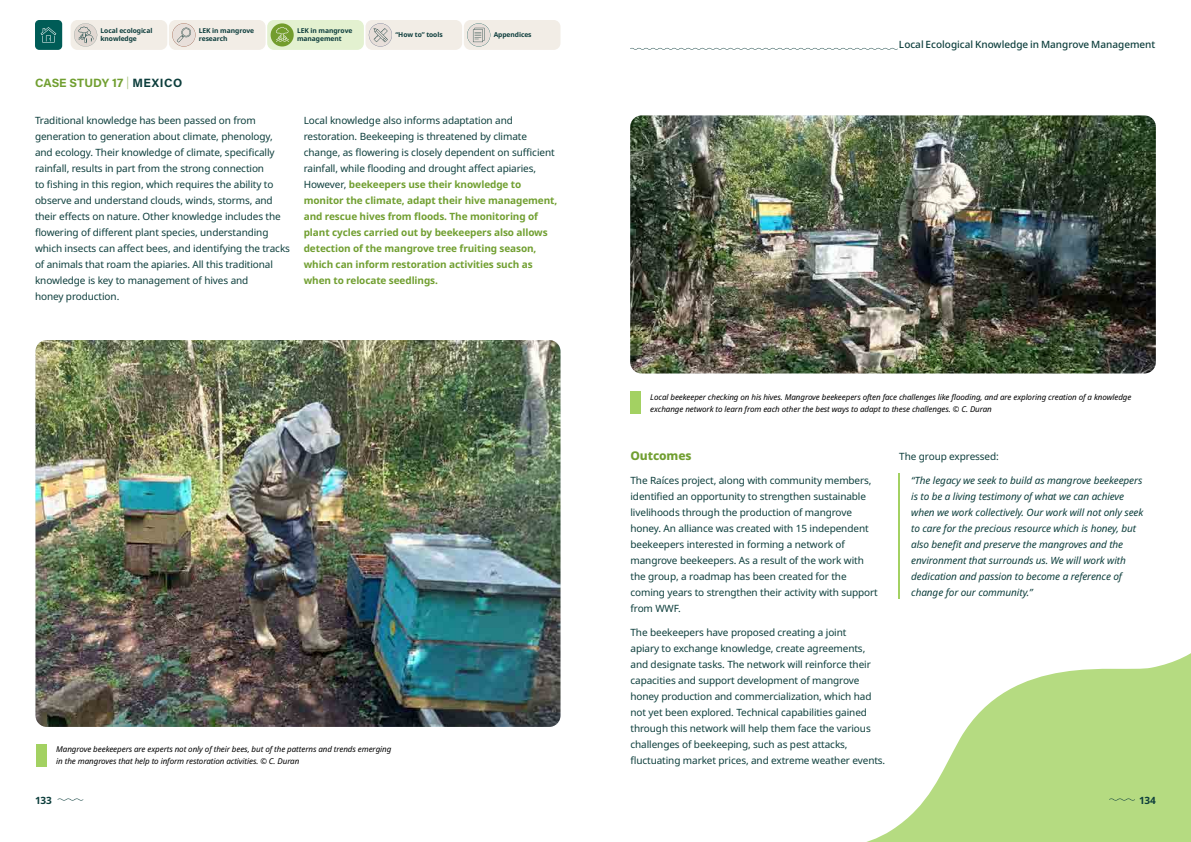
<style>
.page{position:relative;width:1191px;height:842px;background:#fff}
.page>*{position:absolute;margin:0;border:0;box-sizing:border-box;transform-origin:0 0}
.t1{font:700 12px "Acumin Pro";color:#719f31}
.t2{font:800 12px "Noto Sans";letter-spacing:-.01em;color:#719f31}
.t3{font:10px/16px "Noto Sans";letter-spacing:-.01em;color:#0d3e3c}
.t4{font:700 10px/16px "Noto Sans";letter-spacing:-.01em;color:#719f31}
.t5{font:italic 10px/16px "Noto Sans";letter-spacing:-.01em;color:#0d3e3c}
.t6{font:500 10px "Noto Sans";color:#0d3e3c}
.t7{font:700 10px "Noto Sans";letter-spacing:-.01em;color:#0d3e3c}
.t8{font:italic 8px/12px "Noto Sans";letter-spacing:-.01em;color:#000}
.t9{font:700 6.7px/7.7px "Noto Sans";letter-spacing:-.01em;color:#0d3d3c}
.s1{font-weight:300;color:#aac583}
.s2{color:#0d3e3c}
.s3{font-weight:400;color:#0d3e3c}
</style>
<div class="page">
<svg style="left:630px;top:48px;width:267px;height:2px"></svg>
<svg style="left:57px;top:798px;width:26px;height:2px"></svg>
<div style="left:35px;top:20px;width:27px;height:30px;background:#005c57;border-radius:4px"></div>
<svg style="left:41px;top:27px;width:15px;height:16px"></svg>
<div style="left:71px;top:20px;width:96px;height:30px;background:#f2ede6;border-radius:7px"></div>
<div style="left:169px;top:20px;width:97px;height:30px;background:#f2ede6;border-radius:7px"></div>
<div style="left:267px;top:20px;width:97px;height:30px;background:#e3f1d0;border-radius:7px"></div>
<div style="left:365px;top:20px;width:97px;height:30px;background:#f2ede6;border-radius:7px"></div>
<div style="left:464px;top:20px;width:96px;height:30px;background:#f2ede6;border-radius:7px"></div>
<div style="left:271px;top:23px;width:23px;height:24px;background:#739d2d;border-radius:50%"></div>
<svg style="left:276px;top:27px;width:13px;height:15px"></svg>
<svg style="left:172px;top:23px;width:23px;height:24px"></svg>
<svg style="left:369px;top:23px;width:23px;height:23px"></svg>
<svg style="left:467px;top:23px;width:23px;height:24px"></svg>
<svg style="left:74px;top:23px;width:23px;height:24px"></svg>
<svg style="left:867px;top:551px;width:324px;height:291px"></svg>
<svg style="left:1109px;top:798px;width:26px;height:2px"></svg>
<hr style="left:898px;top:473px;width:1px;height:126px;background:#a3d162">
<img style="left:630px;top:115px;width:525px;height:258px">
<img style="left:36px;top:340px;width:524px;height:387px">
<div style="left:36px;top:744px;width:10px;height:22px;background:#a3d162"></div>
<div style="left:630px;top:391px;width:10px;height:23px;background:#a3d162"></div>
<p class="t9" style="left:101px;top:27px;width:53px">Local ecological knowledge</p>
<p class="t9" style="left:199px;top:27px;width:57px">LEK in mangrove research</p>
<p class="t9" style="left:297px;top:27px;width:57px">LEK in mangrove management</p>
<p class="t9" style="left:395px;top:31px;width:49px">“How to” tools</p>
<p class="t9" style="left:494px;top:31px;width:39px">Appendices</p>
<p class="t1" style="left:35px;top:74px;width:149px">CASE STUDY 17 <span class="s1">|</span> <span class="s2">MEXICO</span></p>
<p class="t3" style="left:35px;top:113px;width:256px">Traditional knowledge has been passed on from generation to generation about climate, phenology, and ecology. Their knowledge of climate, specifically rainfall, results in part from the strong connection<br>to fishing in this region, which requires the ability to observe and understand clouds, winds, storms, and their effects on nature. Other knowledge includes the flowering of different plant species, understanding which insects can affect bees, and identifying the tracks of animals that roam the apiaries. All this traditional knowledge is key to management of hives and<br>honey production.</p>
<p class="t4" style="left:304px;top:113px;width:255px"><span class="s3">Local knowledge also informs adaptation and restoration. Beekeeping is threatened by climate change, as flowering is closely dependent on sufficient rainfall, while flooding and drought affect apiaries, However,</span> beekeepers use their knowledge to monitor the climate, adapt their hive management, and rescue hives from floods. The monitoring of plant cycles carried out by beekeepers also allows detection of the mangrove tree fruiting season, which can inform restoration activities such as when to relocate seedlings.</p>
<p class="t8" style="left:56px;top:743px;width:336px">Mangrove beekeepers are experts not only of their bees, but of the patterns and trends emerging in the mangroves that help to inform restoration activities. © C. Duran</p>
<p class="t7" style="left:35px;top:793px;width:18px">133</p>
<p class="t6" style="left:899px;top:37px;width:258px">Local Ecological Knowledge in Mangrove Management</p>
<p class="t8" style="left:650px;top:391px;width:482px">Local beekeeper checking on his hives. Mangrove beekeepers often face challenges like flooding, and are exploring creation of a knowledge exchange network to learn from each other the best ways to adapt to these challenges. © C. Duran</p>
<p class="t2" style="left:630px;top:447px;width:63px">Outcomes</p>
<p class="t3" style="left:630px;top:473px;width:249px">The Raíces project, along with community members, identified an opportunity to strengthen sustainable livelihoods through the production of mangrove honey. An alliance was created with 15 independent beekeepers interested in forming a network of mangrove beekeepers. As a result of the work with the group, a roadmap has been created for the coming years to strengthen their activity with support from WWF.</p>
<p class="t3" style="left:630px;top:625px;width:256px">The beekeepers have proposed creating a joint<br>apiary to exchange knowledge, create agreements, and designate tasks. The network will reinforce their capacities and support development of mangrove honey production and commercialization, which had not yet been explored. Technical capabilities gained through this network will help them face the various challenges of beekeeping, such as pest attacks, fluctuating market prices, and extreme weather events.</p>
<p class="t3" style="left:899px;top:449px;width:101px">The group expressed:</p>
<p class="t5" style="left:911px;top:473px;width:234px">“The legacy we seek to build as mangrove beekeepers is to be a living testimony of what we can achieve when we work collectively. Our work will not only seek to care for the precious resource which is honey, but also benefit and preserve the mangroves and the environment that surrounds us. We will work with dedication and passion to become a reference of change for our community.”</p>
<p class="t7" style="left:1139px;top:793px;width:18px">134</p>
</div>
